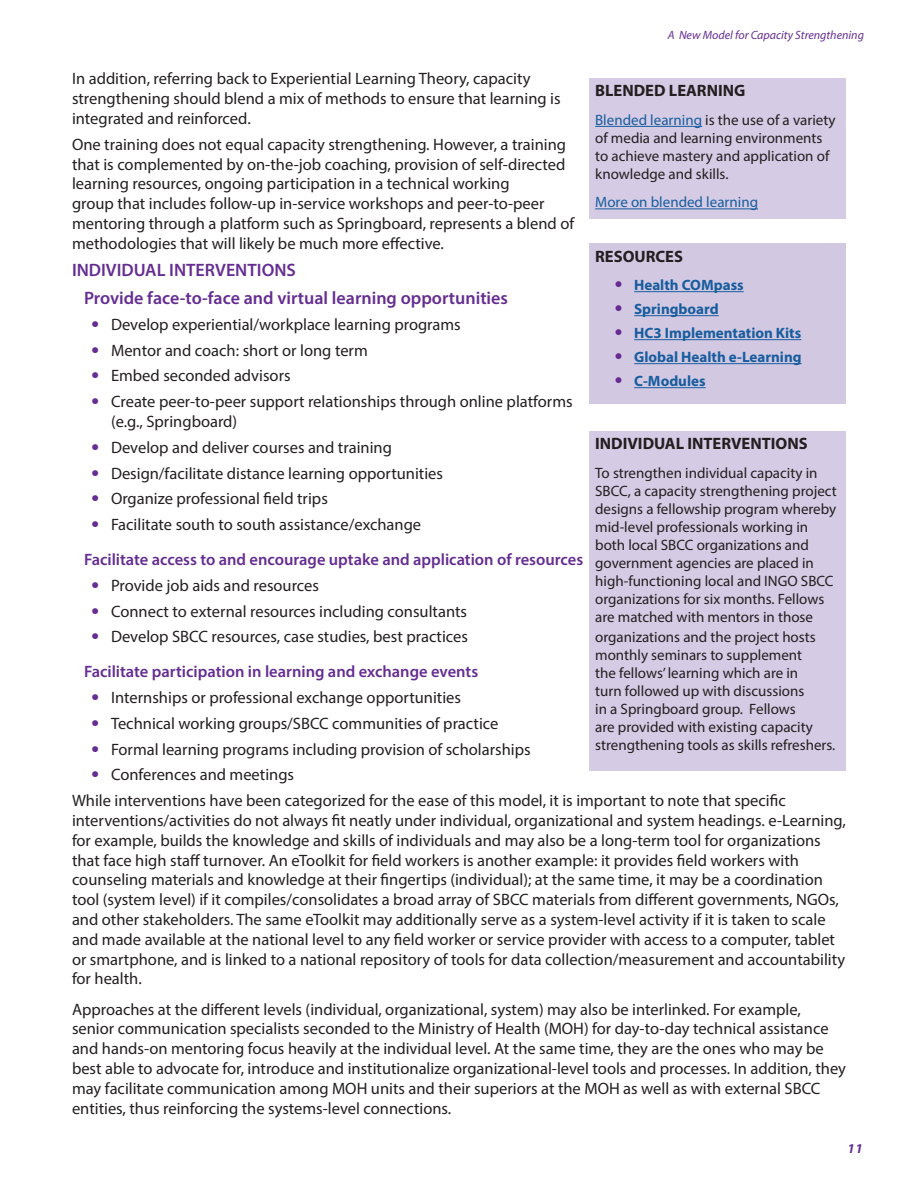
<style>
.page{position:relative;width:918px;height:1188px;background:#fff}
.page>*{position:absolute;margin:0;border:0;box-sizing:border-box;transform-origin:0 0}
.Bullets{font:600 18px "Myriad Pro";color:#652d91}
.Bullets-2{font:16.5px/19.8px "Myriad Pro";color:#231f20}
.Bullets-3{font:600 16.5px "Myriad Pro";color:#652d91}
.t1{font:700 16.5px "Myriad Pro";color:#231f20}
.t2{font:15px/18px "Myriad Pro";color:#231f20}
.t3{font:700 15px "Myriad Pro";color:#175d9e}
.t4{font:15px "Myriad Pro";color:#175d9e}
.t5{font:italic 700 13.5px "Myriad Pro";color:#652d91}
.t6{font:italic 12px "Myriad Pro";color:#652d91}
.s1{font-weight:700;font-size:22.5px;color:#652d91}
.s2{color:#175d9e}
.s3{font-size:22.5px;color:#652d91}
</style>
<div class="page">
<div style="left:589px;top:78px;width:257px;height:140px;background:#d5cbe4"></div>
<hr style="left:595px;top:126px;width:107px;height:1px;background:#175d9e">
<hr style="left:595px;top:208px;width:163px;height:1px;background:#175d9e">
<div style="left:589px;top:243px;width:257px;height:161px;background:#d3c8e2"></div>
<hr style="left:634px;top:291px;width:110px;height:1px;background:#175d9e">
<hr style="left:634px;top:315px;width:85px;height:1px;background:#175d9e">
<hr style="left:634px;top:339px;width:167px;height:1px;background:#175d9e">
<hr style="left:634px;top:363px;width:168px;height:1px;background:#175d9e">
<hr style="left:634px;top:387px;width:72px;height:1px;background:#175d9e">
<div style="left:589px;top:431px;width:257px;height:339px;background:#d5cbe4"></div>
<p class="t6" style="left:668px;top:28px;width:198px">A New Model for Capacity Strengthening</p>
<p class="Bullets-2" style="left:72px;top:69px;width:490px">In addition, referring back to Experiential Learning Theory, capacity strengthening should blend a mix of methods to ensure that learning is integrated and reinforced.</p>
<p class="Bullets-2" style="left:72px;top:134px;width:504px">One training does not equal capacity strengthening. However, a training that is complemented by on-the-job coaching, provision of self-directed learning resources, ongoing participation in a technical working<br>group that includes follow-up in-service workshops and peer-to-peer mentoring through a platform such as Springboard, represents a blend of methodologies that will likely be much more effective.</p>
<p class="Bullets" style="left:72px;top:259px;width:225px">INDIVIDUAL INTERVENTIONS</p>
<p class="Bullets" style="left:84px;top:286px;width:426px">Provide face-to-face and virtual learning opportunities</p>
<p class="Bullets-2" style="left:92px;top:314px;width:371px"><span class="s1">•</span> Develop experiential/workplace learning programs</p>
<p class="Bullets-2" style="left:92px;top:340px;width:278px"><span class="s1">•</span> Mentor and coach: short or long term</p>
<p class="Bullets-2" style="left:92px;top:366px;width:201px"><span class="s1">•</span> Embed seconded advisors</p>
<p class="Bullets-2" style="left:111px;top:391px;width:463px;text-indent:-20px"><span class="s1">•</span> Create peer-to-peer support relationships through online platforms (e.g., Springboard)</p>
<p class="Bullets-2" style="left:92px;top:437px;width:302px"><span class="s1">•</span> Develop and deliver courses and training</p>
<p class="Bullets-2" style="left:92px;top:463px;width:353px"><span class="s1">•</span> Design/facilitate distance learning opportunities</p>
<p class="Bullets-2" style="left:92px;top:489px;width:238px"><span class="s1">•</span> Organize professional field trips</p>
<p class="Bullets-2" style="left:92px;top:514px;width:331px"><span class="s1">•</span> Facilitate south to south assistance/exchange</p>
<p class="Bullets-3" style="left:84px;top:549px;width:501px">Facilitate access to and encourage uptake and application of resources</p>
<p class="Bullets-2" style="left:92px;top:575px;width:229px"><span class="s1">•</span> Provide job aids and resources</p>
<p class="Bullets-2" style="left:92px;top:601px;width:377px"><span class="s1">•</span> Connect to external resources including consultants</p>
<p class="Bullets-2" style="left:92px;top:627px;width:378px"><span class="s1">•</span> Develop SBCC resources, case studies, best practices</p>
<p class="Bullets-3" style="left:84px;top:661px;width:396px">Facilitate participation in learning and exchange events</p>
<p class="Bullets-2" style="left:92px;top:687px;width:371px"><span class="s1">•</span> Internships or professional exchange opportunities</p>
<p class="Bullets-2" style="left:92px;top:713px;width:408px"><span class="s1">•</span> Technical working groups/SBCC communities of practice</p>
<p class="Bullets-2" style="left:92px;top:739px;width:441px"><span class="s1">•</span> Formal learning programs including provision of scholarships</p>
<p class="Bullets-2" style="left:92px;top:765px;width:204px"><span class="s1">•</span> Conferences and meetings</p>
<p class="Bullets-2" style="left:72px;top:790px;width:775px">While interventions have been categorized for the ease of this model, it is important to note that specific interventions/activities do not always fit neatly under individual, organizational and system headings. e-Learning, for example, builds the knowledge and skills of individuals and may also be a long-term tool for organizations that face high staff turnover. An eToolkit for field workers is another example: it provides field workers with counseling materials and knowledge at their fingertips (individual); at the same time, it may be a coordination tool (system level) if it compiles/consolidates a broad array of SBCC materials from different governments, NGOs, and other stakeholders. The same eToolkit may additionally serve as a system-level activity if it is taken to scale and made available at the national level to any field worker or service provider with access to a computer, tablet or smartphone, and is linked to a national repository of tools for data collection/measurement and accountability for health.</p>
<p class="Bullets-2" style="left:72px;top:999px;width:776px">Approaches at the different levels (individual, organizational, system) may also be interlinked. For example, senior communication specialists seconded to the Ministry of Health (MOH) for day-to-day technical assistance and hands-on mentoring focus heavily at the individual level. At the same time, they are the ones who may be best able to advocate for, introduce and institutionalize organizational-level tools and processes. In addition, they may facilitate communication among MOH units and their superiors at the MOH as well as with external SBCC entities, thus reinforcing the systems-level connections.</p>
<p class="t1" style="left:595px;top:80px;width:152px">BLENDED LEARNING</p>
<p class="t2" style="left:595px;top:111px;width:242px"><span class="s2">Blended learning</span> is the use of a variety of media and learning environments to achieve mastery and application of knowledge and skills.</p>
<p class="t4" style="left:595px;top:193px;width:164px">More on blended learning</p>
<p class="t1" style="left:595px;top:245px;width:89px">RESOURCES</p>
<p class="t3" style="left:615px;top:275px;width:130px"><span class="s3">•</span> Health COMpass</p>
<p class="t3" style="left:615px;top:299px;width:106px"><span class="s3">•</span> Springboard</p>
<p class="t3" style="left:615px;top:323px;width:188px"><span class="s3">•</span> HC3 Implementation Kits</p>
<p class="t3" style="left:615px;top:347px;width:188px"><span class="s3">•</span> Global Health e-Learning</p>
<p class="t3" style="left:615px;top:371px;width:92px"><span class="s3">•</span> C-Modules</p>
<p class="t1" style="left:595px;top:433px;width:214px">INDIVIDUAL INTERVENTIONS</p>
<p class="t2" style="left:595px;top:464px;width:243px">To strengthen individual capacity in SBCC, a capacity strengthening project designs a fellowship program whereby mid-level professionals working in both local SBCC organizations and government agencies are placed in high-functioning local and INGO SBCC organizations for six months. Fellows are matched with mentors in those</p>
<p class="t2" style="left:595px;top:628px;width:242px">organizations and the project hosts monthly seminars to supplement<br>the fellows’ learning which are in<br>turn followed up with discussions<br>in a Springboard group. Fellows<br>are provided with existing capacity strengthening tools as skills refreshers.</p>
<p class="t5" style="left:847px;top:1140px;width:17px">11</p>
</div>
